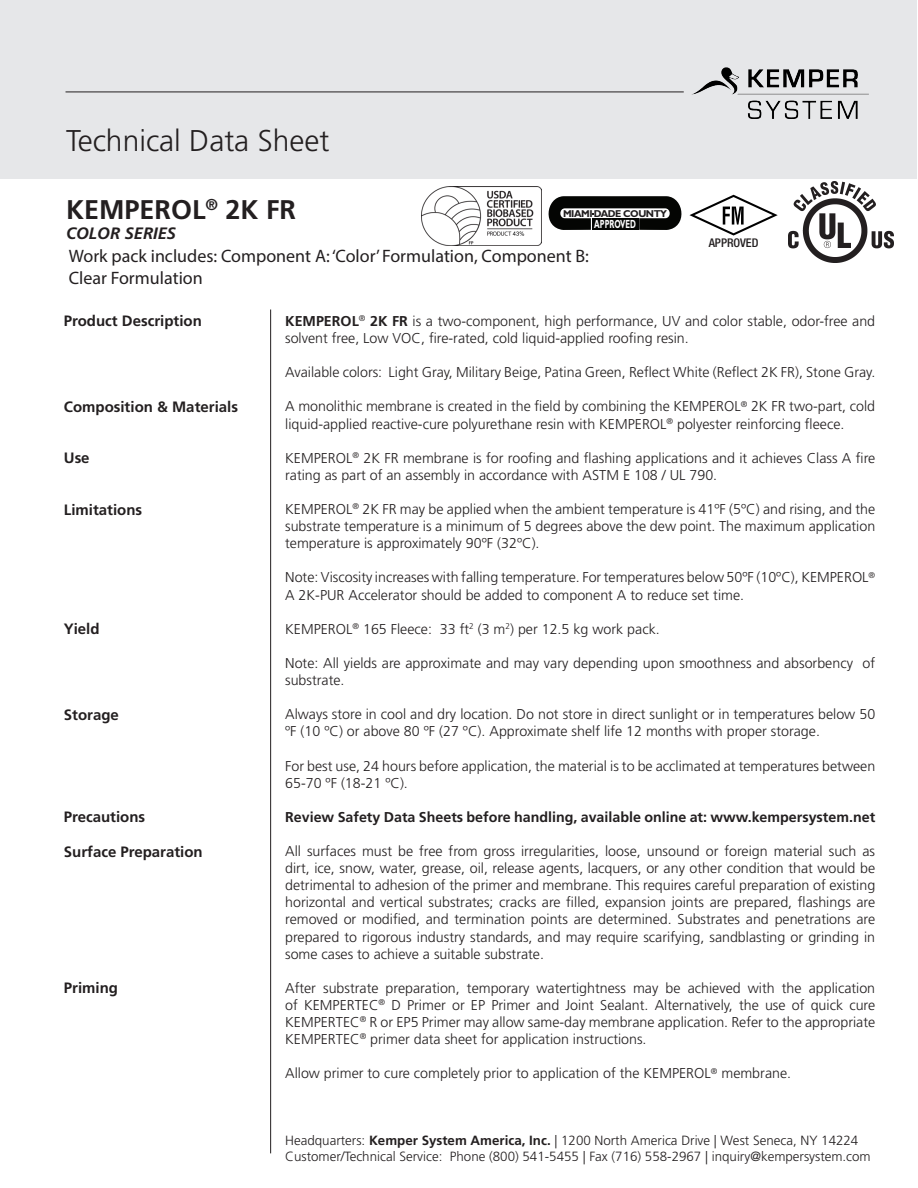
<style>
.page{position:relative;width:918px;height:1188px;background:#fff}
.page>*{position:absolute;margin:0;border:0;box-sizing:border-box;transform-origin:0 0}
.t1{font:300 30px "Frutiger LT Std";color:#231f20}
.t2{font:700 27px "Frutiger LT Std";color:#231f20}
.t3{font:18px/21.6px "Myriad Pro";color:#231f20}
.t4{font:italic 700 16.5px "Frutiger LT Std";color:#231f20}
.t5{font:700 15px "Frutiger LT Std";color:#231f20}
.t6{font:300 14.25px/17.1px "Frutiger LT Std";color:#231f20}
.t7{font:700 14.25px "Frutiger LT Std";color:#231f20}
.t8{font:300 13.35px "Frutiger LT Std";color:#231f20}
.t9{font:500 condensed 12px "Helvetica Neue LT Std";color:#231f20}
.t10{font:700 11.85px "Gill Sans";color:#fff;scale:.62 1}
.t11{font:700 10.05px "Gill Sans";letter-spacing:-.05em;color:#201d1e}
.s1{font-weight:700}
</style>
<div class="page">
<div style="left:0;top:0;width:916px;height:178px;background:#e6e7e9"></div>
<hr style="left:270px;top:310px;width:1px;height:843px;background:#231f20">
<img style="left:691px;top:67px;width:178px;height:51px">
<hr style="left:66px;top:92px;width:618px;height:1px;background:#231f20">
<svg style="left:689px;top:195px;width:89px;height:41px"></svg>
<img style="left:789px;top:181px;width:105px;height:81px">
<img style="left:422px;top:186px;width:120px;height:60px">
<svg style="left:549px;top:196px;width:132px;height:34px"></svg>
<p class="t1" style="left:66px;top:123px;width:265px">Technical Data Sheet</p>
<p class="t2" style="left:66px;top:194px;width:232px">KEMPEROL<sup>®</sup> 2K FR</p>
<p class="t4" style="left:66px;top:224px;width:112px">COLOR SERIES</p>
<p class="t11" style="left:563px;top:207px;width:106px">MIAMI DADE COUNTY</p>
<p class="t10" style="left:594px;top:217px;width:69px">APPROVED</p>
<p class="t3" style="left:69px;top:245px;width:522px">Work pack includes: Component A: ‘Color’ Formulation, Component B:<br>Clear Formulation</p>
<p class="t9" style="left:709px;top:236px;width:51px">APPROVED</p>
<p class="t5" style="left:64px;top:312px;width:140px">Product Description</p>
<p class="t5" style="left:64px;top:398px;width:176px">Composition &amp; Materials</p>
<p class="t5" style="left:64px;top:449px;width:27px">Use</p>
<p class="t5" style="left:64px;top:501px;width:80px">Limitations</p>
<p class="t5" style="left:64px;top:620px;width:37px">Yield</p>
<p class="t5" style="left:64px;top:706px;width:57px">Storage</p>
<p class="t5" style="left:64px;top:808px;width:83px">Precautions</p>
<p class="t5" style="left:64px;top:843px;width:140px">Surface Preparation</p>
<p class="t5" style="left:64px;top:979px;width:56px">Priming</p>
<p class="t6" style="left:285px;top:313px;width:592px"><span class="s1">KEMPEROL</span><sup>®</sup> <span class="s1">2K FR</span> is a two-component, high performance, UV and color stable, odor-free and solvent free, Low VOC, fire-rated, cold liquid-applied roofing resin.</p>
<p class="t6" style="left:285px;top:364px;width:592px">Available colors: Light Gray, Military Beige, Patina Green, Reflect White (Reflect 2K FR), Stone Gray.</p>
<p class="t6" style="left:285px;top:398px;width:592px">A monolithic membrane is created in the field by combining the KEMPEROL<sup>®</sup> 2K FR two-part, cold liquid-applied reactive-cure polyurethane resin with KEMPEROL<sup>®</sup> polyester reinforcing fleece.</p>
<p class="t6" style="left:285px;top:450px;width:592px">KEMPEROL<sup>®</sup> 2K FR membrane is for roofing and flashing applications and it achieves Class A fire rating as part of an assembly in accordance with ASTM E 108 / UL 790.</p>
<p class="t6" style="left:285px;top:501px;width:592px;text-align:justify">KEMPEROL<sup>®</sup> 2K FR may be applied when the ambient temperature is 41ºF (5ºC) and rising, and the substrate temperature is a minimum of 5 degrees above the dew point. The maximum application temperature is approximately 90ºF (32ºC).</p>
<p class="t6" style="left:285px;top:569px;width:592px">Note: Viscosity increases with falling temperature. For temperatures below 50ºF (10ºC), KEMPEROL<sup>®<br></sup>A 2K-PUR Accelerator should be added to component A to reduce set time.</p>
<p class="t6" style="left:285px;top:621px;width:376px">KEMPEROL<sup>®</sup> 165 Fleece: 33 ft<sup>2</sup> (3 m<sup>2</sup>) per 12.5 kg work pack.</p>
<p class="t6" style="left:285px;top:655px;width:592px">Note: All yields are approximate and may vary depending upon smoothness and absorbency of substrate.</p>
<p class="t6" style="left:285px;top:706px;width:592px">Always store in cool and dry location. Do not store in direct sunlight or in temperatures below 50 ºF (10 ºC) or above 80 ºF (27 ºC). Approximate shelf life 12 months with proper storage.</p>
<p class="t6" style="left:285px;top:757px;width:592px">For best use, 24 hours before application, the material is to be acclimated at temperatures between<br>65-70 ºF (18-21 ºC).</p>
<p class="t7" style="left:285px;top:809px;width:592px">Review Safety Data Sheets before handling, available online at: www.kempersystem.net</p>
<p class="t6" style="left:285px;top:843px;width:592px;text-align:justify">All surfaces must be free from gross irregularities, loose, unsound or foreign material such as dirt, ice, snow, water, grease, oil, release agents, lacquers, or any other condition that would be detrimental to adhesion of the primer and membrane. This requires careful preparation of existing horizontal and vertical substrates; cracks are filled, expansion joints are prepared, flashings are removed or modified, and termination points are determined. Substrates and penetrations are prepared to rigorous industry standards, and may require scarifying, sandblasting or grinding in some cases to achieve a suitable substrate.</p>
<p class="t6" style="left:285px;top:980px;width:592px;text-align:justify">After substrate preparation, temporary watertightness may be achieved with the application of KEMPERTEC<sup>®</sup> D Primer or EP Primer and Joint Sealant. Alternatively, the use of quick cure KEMPERTEC<sup>®</sup> R or EP5 Primer may allow same-day membrane application. Refer to the appropriate KEMPERTEC<sup>®</sup> primer data sheet for application instructions.</p>
<p class="t6" style="left:285px;top:1065px;width:507px">Allow primer to cure completely prior to application of the KEMPEROL<sup>®</sup> membrane.</p>
<p class="t8" style="left:285px;top:1133px;width:575px">Headquarters: <span class="s1">Kemper System America, Inc.</span> | 1200 North America Drive | West Seneca, NY 14224</p>
<p class="t8" style="left:285px;top:1149px;width:587px">Customer/Technical Service: Phone (800) 541-5455 | Fax (716) 558-2967 | inquiry@kempersystem.com</p>
</div>
